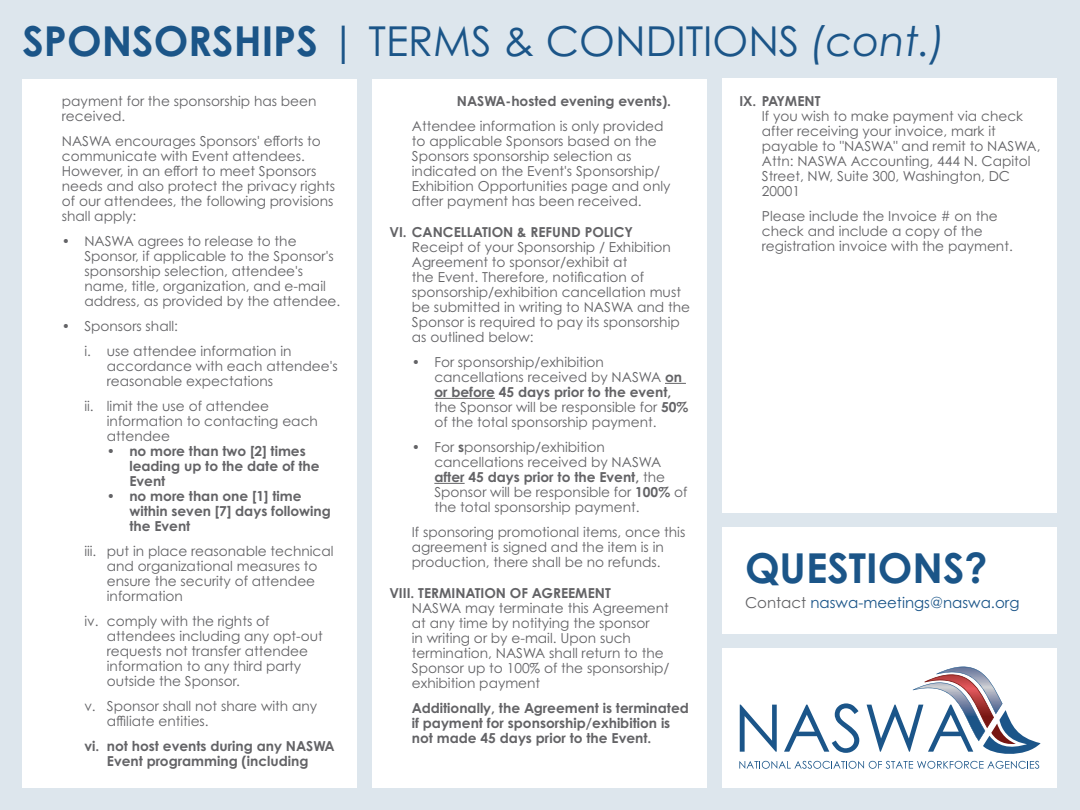
<style>
.page{position:relative;width:1080px;height:810px;background:#dde6ed}
.page>*{position:absolute;margin:0;border:0;box-sizing:border-box;transform-origin:0 0}
.t1{font:41.25px "Century Gothic Pro";color:#1b5588}
.t2{font:700 41.25px "Century Gothic Pro";color:#1b5588}
.t3{font:15px "Century Gothic Pro";color:#1b5589}
.t4{font:13.75px/15px "Century Gothic Pro";color:#636366}
.t5{font:700 13.75px/15px "Century Gothic Pro";color:#636366}
.s1{font-weight:700}
.s2{font-style:italic}
.s3{color:#636366}
</style>
<div class="page">
<div style="left:22px;top:79px;width:336px;height:709px;background:#fff"></div>
<div style="left:372px;top:79px;width:336px;height:709px;background:#fff"></div>
<svg style="left:665px;top:383px;width:21px;height:1px"></svg>
<hr style="left:434px;top:398px;width:61px;height:1px;background:#636366">
<hr style="left:434px;top:483px;width:31px;height:1px;background:#636366">
<div style="left:722px;top:79px;width:336px;height:434px;background:#fff"></div>
<div style="left:722px;top:527px;width:336px;height:107px;background:#fff"></div>
<div style="left:722px;top:648px;width:336px;height:140px;background:#fff"></div>
<svg style="left:739px;top:666px;width:302px;height:103px"></svg>
<p class="t1" style="left:22px;top:16px;width:925px"><span class="s1">SPONSORSHIPS</span> | TERMS &amp; CONDITIONS <span class="s2">(cont.)</span></p>
<p class="t4" style="left:62px;top:93px;width:256px">payment for the sponsorship has been received.</p>
<p class="t4" style="left:62px;top:133px;width:275px">NASWA encourages Sponsors' efforts to communicate with Event attendees.<br>However, in an effort to meet Sponsors needs and also protect the privacy rights of our attendees, the following provisions shall apply:</p>
<p class="t4" style="left:84px;top:233px;width:257px;text-indent:-22px">• NASWA agrees to release to the Sponsor, if applicable to the Sponsor's sponsorship selection, attendee's name, title, organization, and e-mail address, as provided by the attendee.</p>
<p class="t4" style="left:62px;top:318px;width:118px">• Sponsors shall:</p>
<p class="t4" style="left:107px;top:343px;width:232px;text-indent:-22px">i. use attendee information in accordance with each attendee's reasonable expectations</p>
<p class="t4" style="left:107px;top:398px;width:213px;text-indent:-22px">ii. limit the use of attendee information to contacting each attendee</p>
<p class="t5" style="left:129px;top:443px;width:192px;text-indent:-22px">• no more than two [2] times leading up to the date of the<br>Event</p>
<p class="t5" style="left:129px;top:488px;width:203px;text-indent:-22px">• no more than one [1] time within seven [7] days following the Event</p>
<p class="t4" style="left:107px;top:543px;width:228px;text-indent:-22px">iii. put in place reasonable technical and organizational measures to ensure the security of attendee information</p>
<p class="t4" style="left:107px;top:613px;width:217px;text-indent:-22px">iv. comply with the rights of attendees including any opt-out requests not transfer attendee information to any third party outside the Sponsor.</p>
<p class="t4" style="left:107px;top:698px;width:212px;text-indent:-22px">v. Sponsor shall not share with any affiliate entities.</p>
<p class="t5" style="left:84px;top:738px;width:252px;text-align:center">vi. not host events during any NASWA<br>Event programming (including</p>
<p class="t5" style="left:457px;top:93px;width:216px">NASWA-hosted evening events).</p>
<p class="t4" style="left:412px;top:118px;width:260px">Attendee information is only provided to applicable Sponsors based on the Sponsors sponsorship selection as indicated on the Event's Sponsorship/ Exhibition Opportunities page and only after payment has been received.</p>
<p class="t5" style="left:389px;top:224px;width:245px">VI. CANCELLATION &amp; REFUND POLICY</p>
<p class="t4" style="left:412px;top:239px;width:280px">Receipt of your Sponsorship / Exhibition Agreement to sponsor/exhibit at<br>the Event. Therefore, notification of sponsorship/exhibition cancellation must be submitted in writing to NASWA and the Sponsor is required to pay its sponsorship as outlined below:</p>
<p class="t4" style="left:434px;top:354px;width:255px;text-indent:-22px">• For sponsorship/exhibition cancellations received by NASWA <span class="s1">on or before 45 days prior to the event, </span>the Sponsor will be responsible for <span class="s1">50% </span>of the total sponsorship payment.</p>
<p class="t4" style="left:434px;top:439px;width:254px;text-indent:-22px">• For <span class="s1">s</span>ponsorship/exhibition cancellations received by NASWA <span class="s1">after 45 days prior to the Event,</span> the Sponsor will be responsible for <span class="s1">100%</span> of the total sponsorship payment.</p>
<p class="t4" style="left:412px;top:524px;width:275px">If sponsoring promotional items, once this agreement is signed and the item is in production, there shall be no refunds.</p>
<p class="t5" style="left:389px;top:586px;width:223px">VIII. TERMINATION OF AGREEMENT</p>
<p class="t4" style="left:412px;top:601px;width:259px">NASWA may terminate this Agreement at any time by notitying the sponsor<br>in writing or by e-mail. Upon such termination, NASWA shall return to the Sponsor up to 100% of the sponsorship/ exhibition payment</p>
<p class="t5" style="left:412px;top:701px;width:279px">Additionally, the Agreement is terminated if payment for sponsorship/exhibition is not made 45 days prior to the Event.</p>
<p class="t5" style="left:739px;top:93px;width:83px">IX. PAYMENT</p>
<p class="t4" style="left:762px;top:108px;width:280px">If you wish to make payment via check after receiving your invoice, mark it payable to "NASWA" and remit to NASWA,<br>Attn: NASWA Accounting, 444 N. Capitol<br>Street, NW, Suite 300, Washington, DC<br>20001</p>
<p class="t4" style="left:762px;top:208px;width:252px">Please include the Invoice # on the check and include a copy of the registration invoice with the payment.</p>
<p class="t2" style="left:745px;top:542px;width:244px">QUESTIONS?</p>
<p class="t3" style="left:745px;top:593px;width:276px"><span class="s3">Contact</span> naswa-meetings@naswa.org</p>
</div>
